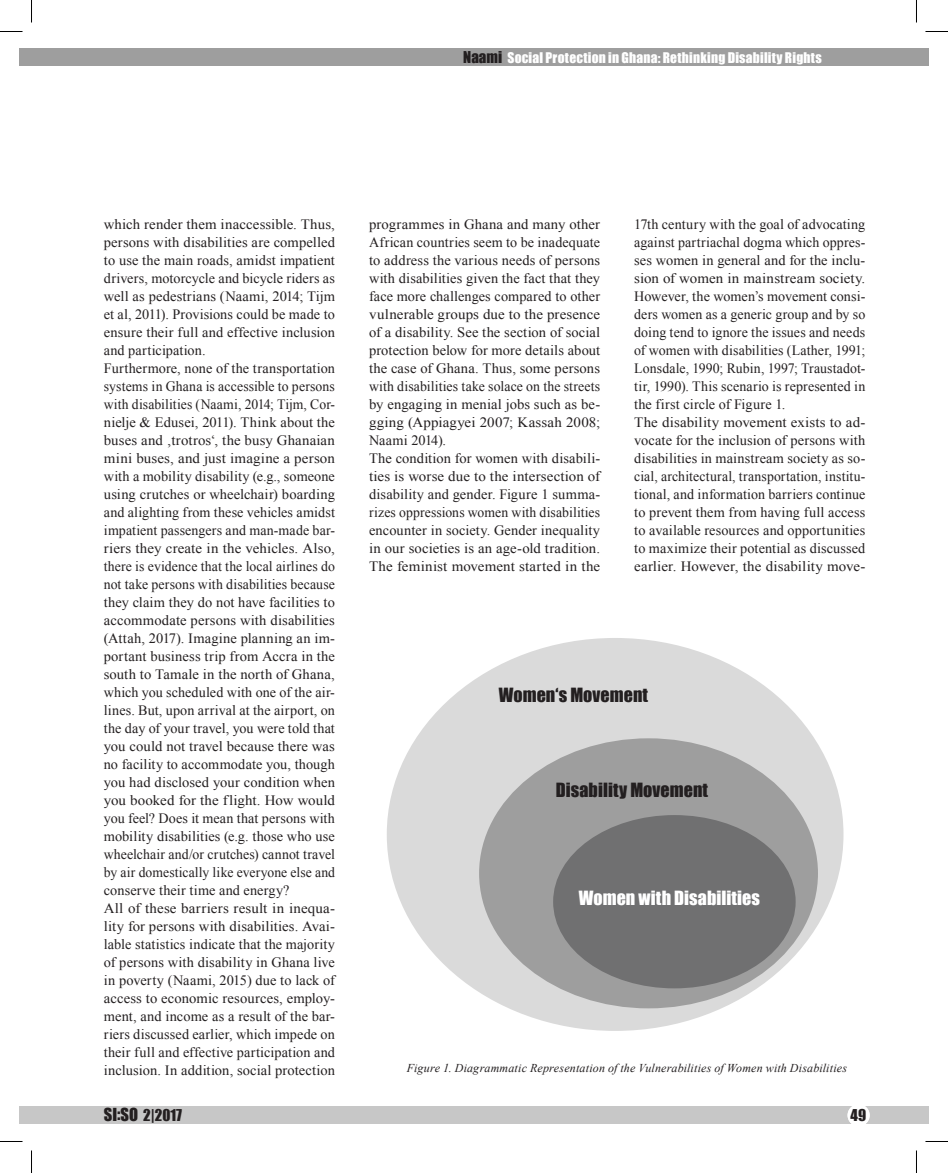
<style>
.page{position:relative;width:948px;height:1173px;background:#fff}
.page>*{position:absolute;margin:0;border:0;box-sizing:border-box;transform-origin:0 0}
.t1{font:18px "Impact";letter-spacing:.005em;color:#231f20}
.t2{font:18px "Impact";letter-spacing:.005em;color:#fff}
.t3{font:15px "Impact";color:#231f20}
.t4{font:14.25px/18px "Times New Roman";letter-spacing:.01em;color:#231f20;scale:1.04 1}
.t5{font:14.25px/18px "Times New Roman";letter-spacing:.01em;color:#231f20}
.t6{font:13.5px "Impact";letter-spacing:.015em;color:#fff}
.t7{font:italic 12px "Times New Roman";letter-spacing:.01em;color:#231f20}
.s1{font-size:15px;color:#231f20}
.s2{font-size:16.5px}
</style>
<div class="page">
<div style="left:19px;top:49px;width:13px;height:17px;background:#9e9e9e"></div>
<div style="left:19px;top:1106px;width:13px;height:17px;background:#c7c7c7"></div>
<div style="left:32px;top:49px;width:897px;height:17px;background:#9e9e9e"></div>
<div style="left:32px;top:1106px;width:897px;height:17px;background:#c7c7c7"></div>
<div style="left:847px;top:1104px;width:22px;height:22px;background:#fff;border-radius:50%"></div>
<div style="left:387px;top:638px;width:456px;height:393px;background:#dadada;border-radius:50%"></div>
<div style="left:479px;top:738px;width:338px;height:270px;background:#9e9e9e;border-radius:50%"></div>
<div style="left:553px;top:815px;width:242px;height:173px;background:#707071;border-radius:50%"></div>
<svg style="left:0;top:31px;width:22px;height:1px"></svg>
<svg style="left:925px;top:31px;width:22px;height:1px"></svg>
<svg style="left:0;top:1141px;width:22px;height:1px"></svg>
<svg style="left:925px;top:1141px;width:22px;height:1px"></svg>
<svg style="left:31px;top:0;width:1px;height:23px"></svg>
<svg style="left:31px;top:1150px;width:1px;height:23px"></svg>
<svg style="left:916px;top:0;width:1px;height:23px"></svg>
<svg style="left:916px;top:1150px;width:1px;height:23px"></svg>
<p class="t6" style="left:463px;top:47px;width:360px"><span class="s1">Naami</span> Social Protection in Ghana: Rethinking Disability Rights</p>
<p class="t4" style="left:104px;top:214px;width:224px">which render them inaccessible. Thus, persons with disabilities are compelled to use the main roads, amidst impatient drivers, motorcycle and bicycle riders as well as pedestrians (Naami, 2014; Tijm et al, 2011). Provisions could be made to ensure their full and effective inclusion and participation.<br>Furthermore, none of the transportation systems in Ghana is accessible to persons with disabilities (Naami, 2014; Tijm, Cor&shy;nielje &amp; Edusei, 2011). Think about the buses and ‚trotros‘, the busy Ghanaian mini buses, and just imagine a person with a mobility disability (e.g., someone using crutches or wheelchair) boarding and alighting from these vehicles amidst impatient passengers and man-made bar&shy;riers they create in the vehicles. Also, there is evidence that the local airlines do not take persons with disabilities because they claim they do not have facilities to accommodate persons with disabilities (Attah, 2017). Imagine planning an im&shy;portant business trip from Accra in the south to Tamale in the north of Ghana, which you scheduled with one of the air&shy;lines. But, upon arrival at the airport, on the day of your travel, you were told that you could not travel because there was no facility to accommodate you, though you had disclosed your condition when you booked for the flight. How would you feel? Does it mean that persons with mobility disabilities (e.g. those who use wheelchair and/or crutches) cannot travel by air domestically like everyone else and conserve their time and energy?<br>All of these barriers result in inequa&shy;lity for persons with disabilities. Avai&shy;lable statistics indicate that the majority of persons with disability in Ghana live in poverty (Naami, 2015) due to lack of access to economic resources, employ&shy;ment, and income as a result of the bar&shy;riers discussed earlier, which impede on their full and effective participation and inclusion. In addition, social protection</p>
<p class="t5" style="left:369px;top:214px;width:233px">programmes in Ghana and many other African countries seem to be inadequate to address the various needs of persons with disabilities given the fact that they face more challenges compared to other vulnerable groups due to the presence of a disability. See the section of social protection below for more details about the case of Ghana. Thus, some persons with disabilities take solace on the streets by engaging in menial jobs such as be&shy;gging (Appiagyei 2007; Kassah 2008; Naami 2014).<br>The condition for women with disabili&shy;ties is worse due to the intersection of disability and gender. Figure 1 summa&shy;rizes oppressions women with disabilities encounter in society. Gender inequality in our societies is an age-old tradition.<br>The feminist movement started in the</p>
<p class="t5" style="left:634px;top:214px;width:233px">17th century with the goal of advocating against partriachal dogma which oppres&shy;ses women in general and for the inclu&shy;sion of women in mainstream society.<br>However, the women’s movement consi&shy;ders women as a generic group and by so doing tend to ignore the issues and needs of women with disabilities (Lather, 1991; Lonsdale, 1990; Rubin, 1997; Traustadot&shy;tir, 1990). This scenario is represented in the first circle of Figure 1.<br>The disability movement exists to ad&shy;vocate for the inclusion of persons with disabilities in mainstream society as so&shy;cial, architectural, transportation, institu&shy;tional, and information barriers continue to prevent them from having full access to available resources and opportunities to maximize their potential as discussed earlier. However, the disability move-</p>
<p class="t1" style="left:499px;top:681px;width:151px">Women‘s Movement</p>
<p class="t1" style="left:556px;top:776px;width:154px">Disability Movement</p>
<p class="t2" style="left:579px;top:884px;width:182px">Women with Disabilities</p>
<p class="t7" style="left:407px;top:1059px;width:442px">Figure 1. Diagrammatic Representation of the Vulnerabilities of Women with Disabilities</p>
<p class="t3" style="left:104px;top:1103px;width:80px"><span class="s2">SI:SO</span> 2|2017</p>
<p class="t3" style="left:850px;top:1103px;width:17px">49</p>
</div>
